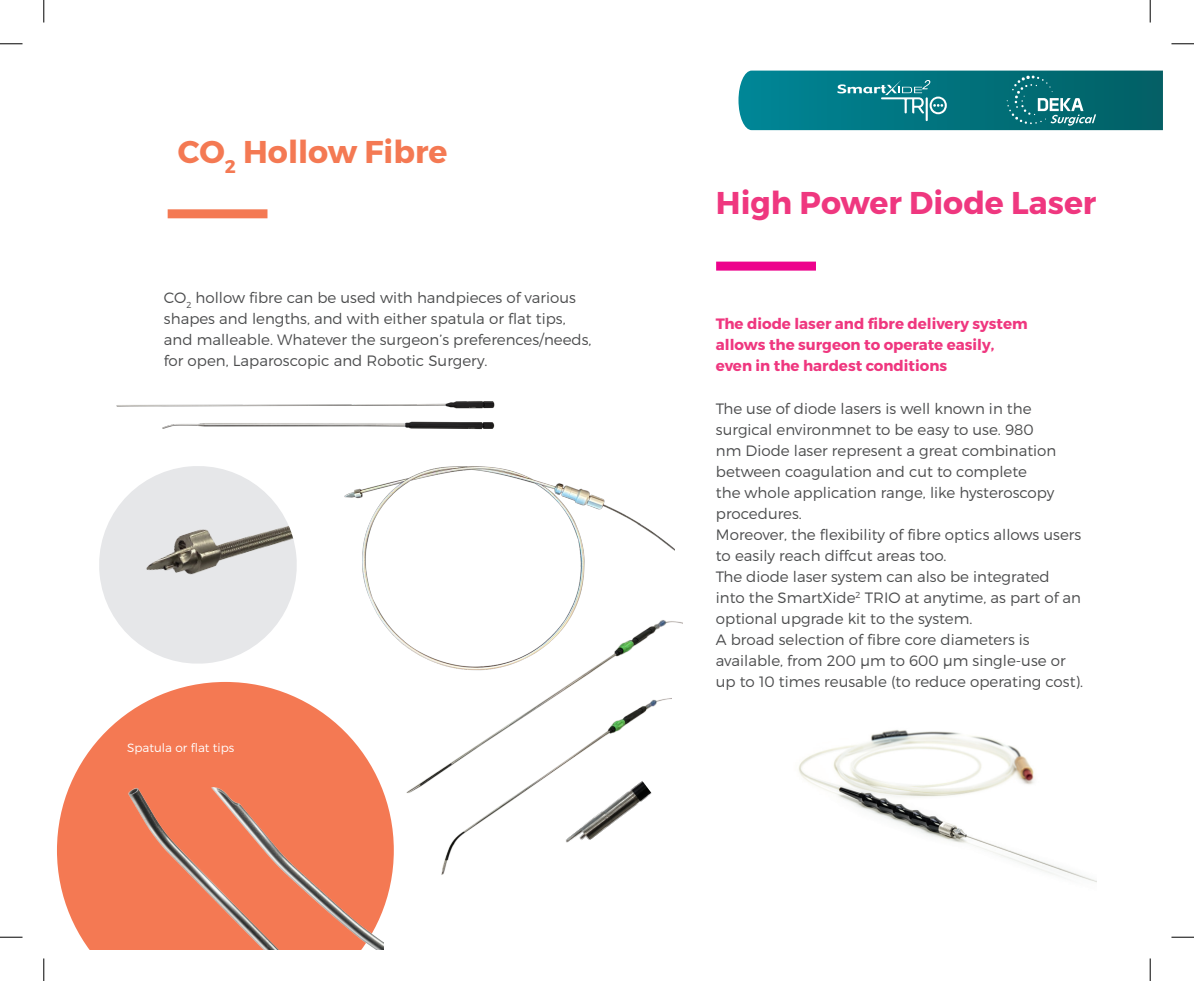
<style>
.page{position:relative;width:1194px;height:981px;background:#fff}
.page>*{position:absolute;margin:0;border:0;box-sizing:border-box;transform-origin:0 0}
.t1{font:31.5px "Trueno Bd";color:#ef377f}
.t2{font:31.5px "Trueno Bd";color:#f47953}
.t3{font:15px/21px "Trueno Lt";color:#4b4c4d}
.t4{font:15px/21px "Trueno Bd";color:#ef377f}
.t5{font:12px "Trueno Lt";color:#fff}
</style>
<div class="page">
<svg style="left:124px;top:682px;width:269px;height:267px"></svg>
<div style="left:168px;top:209px;width:99px;height:9px;background:#f47953"></div>
<img style="left:420px;top:691px;width:251px;height:184px">
<img style="left:525px;top:752px;width:146px;height:123px">
<img style="left:330px;top:466px;width:344px;height:219px">
<svg style="left:144px;top:466px;width:108px;height:198px"></svg>
<img style="left:99px;top:475px;width:198px;height:172px">
<img style="left:57px;top:716px;width:326px;height:233px">
<img style="left:798px;top:730px;width:297px;height:152px">
<div style="left:716px;top:261px;width:99px;height:9px;background:#ed028c"></div>
<img style="left:116px;top:401px;width:379px;height:29px">
<svg style="left:738px;top:71px;width:424px;height:59px;background:#0f7a85"></svg>
<svg style="left:0;top:44px;width:22px;height:1px"></svg>
<svg style="left:1171px;top:44px;width:22px;height:1px"></svg>
<svg style="left:0;top:936px;width:22px;height:1px"></svg>
<svg style="left:1171px;top:936px;width:22px;height:1px"></svg>
<svg style="left:44px;top:0;width:1px;height:23px"></svg>
<svg style="left:44px;top:958px;width:1px;height:22px"></svg>
<svg style="left:1149px;top:0;width:1px;height:23px"></svg>
<svg style="left:1149px;top:958px;width:1px;height:22px"></svg>
<p class="t2" style="left:178px;top:132px;width:271px">CO<sub>2</sub> Hollow Fibre</p>
<p class="t3" style="left:164px;top:286px;width:429px">CO<sub>2</sub> hollow fibre can be used with handpieces of various shapes and lengths, and with either spatula or flat tips, and malleable. Whatever the surgeon’s preferences/needs, for open, Laparoscopic and Robotic Surgery.</p>
<p class="t5" style="left:127px;top:740px;width:109px">Spatula or flat tips</p>
<p class="t1" style="left:715px;top:183px;width:382px">High Power Diode Laser</p>
<p class="t4" style="left:715px;top:313px;width:313px">The diode laser and fibre delivery system allows the surgeon to operate easily, even in the hardest conditions</p>
<p class="t3" style="left:715px;top:397px;width:342px">The use of diode lasers is well known in the surgical environmnet to be easy to use. 980 nm Diode laser represent a great combination between coagulation and cut to complete<br>the whole application range, like hysteroscopy procedures.</p>
<p class="t3" style="left:715px;top:523px;width:366px">Moreover, the flexibility of fibre optics allows users to easily reach diffcut areas too.</p>
<p class="t3" style="left:715px;top:565px;width:366px">The diode laser system can also be integrated into the SmartXide<sup>2</sup> TRIO at anytime, as part of an optional upgrade kit to the system.</p>
<p class="t3" style="left:715px;top:628px;width:369px">A broad selection of fibre core diameters is available, from 200 μm to 600 μm single-use or up to 10 times reusable (to reduce operating cost).</p>
</div>
